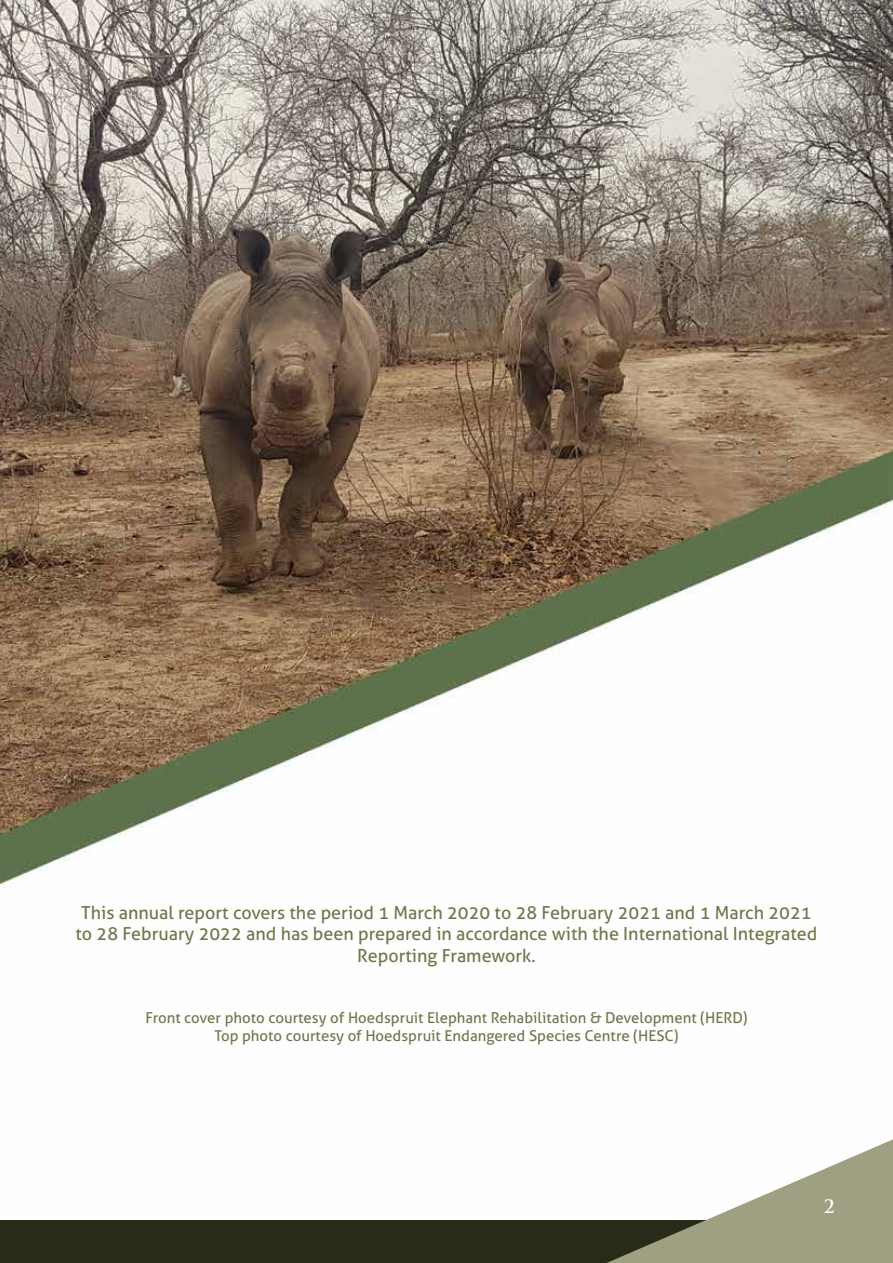
<style>
.page{position:relative;width:893px;height:1263px;background:#fff}
.page>*{position:absolute;margin:0;border:0;box-sizing:border-box;transform-origin:0 0}
.t1{font:18px/21.6px "Aller";color:#70774b;text-align:center}
.t2{font:700 18px "Trajan Pro";color:#fff}
.t3{font:15px/18px "Aller";color:#70774b;text-align:center}
</style>
<div class="page">
<img style="left:0;top:0;width:893px;height:888px">
<div style="left:0;top:1220px;width:893px;height:43px;background:#282b17"></div>
<svg style="left:607px;top:1139px;width:286px;height:124px"></svg>
<p class="t1" style="left:76px;top:901px;width:743px">This annual report covers the period 1 March 2020 to 28 February 2021 and 1 March 2021 to 28 February 2022 and has been prepared in accordance with the International Integrated<br>Reporting Framework.</p>
<p class="t3" style="left:145px;top:1008px;width:604px">Front cover photo courtesy of Hoedspruit Elephant Rehabilitation &amp; Development (HERD)<br>Top photo courtesy of Hoedspruit Endangered Species Centre (HESC)</p>
<p class="t2" style="left:824px;top:1195px;width:12px">2</p>
</div>
